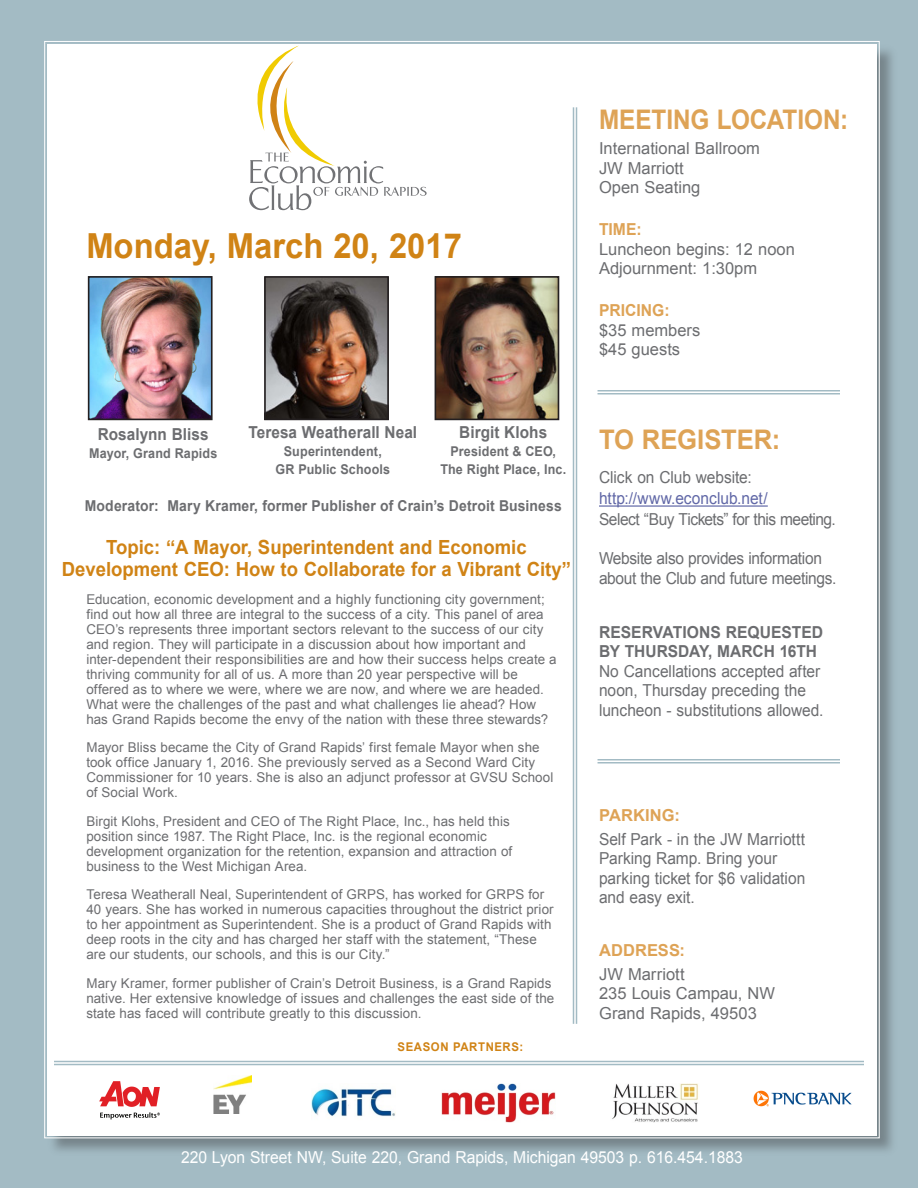
<style>
.page{position:relative;width:918px;height:1188px;background:#a3bbc4}
.page>*{position:absolute;margin:0;border:0;box-sizing:border-box;transform-origin:0 0}
.t1{font:700 34.5px "Arial";color:#d08315;scale:.95 1}
.t2{font:700 27px "Arial";letter-spacing:-.005em;color:#dea356;scale:.9 1}
.t3{font:700 27px "Arial";letter-spacing:-.005em;color:#dea356;scale:.95 1}
.t4{font:700 19.5px/22.5px "Arial";color:#d08315;text-align:center;scale:.95 1}
.t5{font:16.5px/19.5px "Arial";color:#6c6d70;scale:.94 1}
.t6{font:16.5px/19.5px "Arial";color:#6c6d70}
.t7{font:16.5px "Arial";color:#fff;scale:.95 1}
.t8{font:16.5px/19.5px "Arial";letter-spacing:-.02em;color:#6c6d70;scale:.94 1}
.t9{font:700 16.5px "Arial";color:#6c6d70;scale:.93 1}
.t10{font:700 16.5px/19.5px "Arial";color:#6c6d70;scale:.95 1}
.t11{font:16.5px "Arial";letter-spacing:-.03em;color:#6c6d70;scale:.94 1}
.t12{font:16.5px "Arial";color:#6168a7;scale:.94 1}
.t13{font:700 16.5px "Arial";color:#dea356}
.t14{font:700 16.5px "Arial";color:#dea356;scale:.95 1}
.t15{font:700 15px "Arial";letter-spacing:.01em;color:#6c6d70;scale:.93 1}
.t16{font:13.5px/15px "Arial";letter-spacing:.005em;color:#6c6d70}
.t17{font:700 13.5px/18px "Arial";letter-spacing:.01em;color:#6c6d70;text-align:center;scale:.93 1}
.t18{font:700 12px "Arial";letter-spacing:.05em;color:#d08315;scale:.95 1}
</style>
<div class="page">
<div style="left:47px;top:44px;width:851px;height:1113px;background:#231f20;opacity:.35"></div>
<div style="left:44px;top:41px;width:836px;height:1098px;background:#fff"></div>
<hr style="left:54px;top:1061px;width:810px;height:4px;background:#e7edef">
<hr style="left:54px;top:1061px;width:810px;height:1px;background:#a3bbc4">
<hr style="left:54px;top:1064px;width:810px;height:1px;background:#a3bbc4">
<hr style="left:573px;top:107px;width:4px;height:917px;background:#e8eef0">
<hr style="left:576px;top:107px;width:1px;height:917px;background:#a3bbc4">
<hr style="left:573px;top:107px;width:1px;height:917px;background:#a3bbc4">
<svg style="left:598px;top:391px;width:242px;height:2px"></svg>
<hr style="left:598px;top:390px;width:242px;height:1px;background:#a3bbc4">
<hr style="left:598px;top:393px;width:242px;height:1px;background:#a3bbc4">
<svg style="left:598px;top:760px;width:242px;height:4px"></svg>
<hr style="left:598px;top:759px;width:242px;height:1px;background:#a3bbc4">
<hr style="left:598px;top:762px;width:242px;height:1px;background:#a3bbc4">
<hr style="left:599px;top:505px;width:169px;height:2px;background:#6168a7">
<svg style="left:249px;top:46px;width:178px;height:164px;background:#f7f5ee"></svg>
<img style="left:91px;top:279px;width:119px;height:138px">
<div style="left:88px;top:276px;width:125px;height:144px;border:2px solid #231f20"></div>
<img style="left:267px;top:279px;width:119px;height:138px">
<div style="left:264px;top:276px;width:125px;height:144px;border:2px solid #231f20"></div>
<img style="left:438px;top:279px;width:118px;height:138px">
<div style="left:435px;top:276px;width:124px;height:144px;border:2px solid #231f20"></div>
<div style="left:438px;top:1069px;width:127px;height:65px;background:#fff"></div>
<img style="left:441px;top:1083px;width:114px;height:39px">
<img style="left:87px;top:1069px;width:85px;height:61px">
<div style="left:199px;top:1074px;width:62px;height:48px;background:#fff"></div>
<img style="left:213px;top:1076px;width:39px;height:37px">
<div style="left:301px;top:1069px;width:97px;height:65px;background:#fff"></div>
<img style="left:311px;top:1088px;width:85px;height:29px">
<div style="left:599px;top:1069px;width:116px;height:65px;background:#fff"></div>
<img style="left:612px;top:1083px;width:86px;height:40px">
<img style="left:747px;top:1084px;width:107px;height:30px">
<h1 class="t1" style="left:86px;top:223px;width:397px">Monday, March 20, 2017</h1>
<p class="t9" style="left:98px;top:423px;width:121px">Rosalynn Bliss</p>
<p class="t17" style="left:89px;top:444px;width:139px">Mayor, Grand Rapids</p>
<p class="t9" style="left:249px;top:421px;width:183px">Teresa Weatherall Neal</p>
<p class="t17" style="left:276px;top:443px;width:125px">Superintendent,<br>GR Public Schools</p>
<p class="t9" style="left:459px;top:421px;width:96px">Birgit Klohs</p>
<p class="t17" style="left:440px;top:443px;width:137px">President &amp; CEO,<br>The Right Place, Inc.</p>
<p class="t15" style="left:85px;top:496px;width:514px">Moderator: Mary Kramer, former Publisher of Crain’s Detroit Business</p>
<h3 class="t4" style="left:62px;top:536px;width:538px">Topic: “A Mayor, Superintendent and Economic<br>Development CEO: How to Collaborate for a Vibrant City”</h3>
<p class="t16" style="left:86px;top:592px;width:472px">Education, economic development and a highly functioning city government; find out how all three are integral to the success of a city. This panel of area CEO’s represents three important sectors relevant to the success of our city and region. They will participate in a discussion about how important and inter-dependent their responsibilities are and how their success helps create a thriving community for all of us. A more than 20 year perspective will be offered as to where we were, where we are now, and where we are headed.<br>What were the challenges of the past and what challenges lie ahead? How has Grand Rapids become the envy of the nation with these three stewards?</p>
<p class="t16" style="left:86px;top:740px;width:469px">Mayor Bliss became the City of Grand Rapids’ first female Mayor when she took office January 1, 2016. She previously served as a Second Ward City Commissioner for 10 years. She is also an adjunct professor at GVSU School of Social Work.</p>
<p class="t16" style="left:86px;top:814px;width:427px">Birgit Klohs, President and CEO of The Right Place, Inc., has held this position since 1987. The Right Place, Inc. is the regional economic development organization for the retention, expansion and attraction of business to the West Michigan Area.</p>
<p class="t16" style="left:86px;top:887px;width:469px">Teresa Weatherall Neal, Superintendent of GRPS, has worked for GRPS for 40 years. She has worked in numerous capacities throughout the district prior to her appointment as Superintendent. She is a product of Grand Rapids with deep roots in the city and has charged her staff with the statement, “These are our students, our schools, and this is our City.”</p>
<p class="t16" style="left:86px;top:976px;width:470px">Mary Kramer, former publisher of Crain’s Detroit Business, is a Grand Rapids native. Her extensive knowledge of issues and challenges the east side of the state has faced will contribute greatly to this discussion.</p>
<p class="t18" style="left:398px;top:1039px;width:134px">SEASON PARTNERS:</p>
<h2 class="t2" style="left:599px;top:101px;width:278px">MEETING LOCATION:</h2>
<p class="t6" style="left:599px;top:139px;width:162px">International Ballroom<br>JW Marriott<br>Open Seating</p>
<p class="t14" style="left:599px;top:218px;width:46px">TIME:</p>
<p class="t6" style="left:599px;top:239px;width:197px">Luncheon begins: 12 noon<br>Adjournment: 1:30pm</p>
<p class="t14" style="left:599px;top:299px;width:76px">PRICING:</p>
<p class="t6" style="left:599px;top:320px;width:103px">$35 members $45 guests</p>
<h2 class="t3" style="left:599px;top:421px;width:193px">TO REGISTER:</h2>
<p class="t5" style="left:599px;top:468px;width:164px">Click on Club website:</p>
<p class="t12" style="left:599px;top:488px;width:181px">http://www.econclub.net/</p>
<p class="t11" style="left:599px;top:509px;width:254px">Select “Buy Tickets” for this meeting.</p>
<p class="t8" style="left:599px;top:549px;width:254px">Website also provides information about the Club and future meetings.</p>
<p class="t10" style="left:599px;top:623px;width:238px">RESERVATIONS REQUESTED<br>BY THURSDAY, MARCH 16TH</p>
<p class="t5" style="left:599px;top:661px;width:240px">No Cancellations accepted after noon, Thursday preceding the luncheon - substitutions allowed.</p>
<p class="t13" style="left:599px;top:804px;width:82px">PARKING:</p>
<p class="t5" style="left:599px;top:829px;width:221px">Self Park - in the JW Marriottt<br>Parking Ramp. Bring your parking ticket for $6 validation and easy exit.</p>
<p class="t13" style="left:599px;top:939px;width:88px">ADDRESS:</p>
<p class="t6" style="left:599px;top:964px;width:178px">JW Marriott<br>235 Louis Campau, NW<br>Grand Rapids, 49503</p>
<p class="t7" style="left:181px;top:1146px;width:593px">220 Lyon Street NW, Suite 220, Grand Rapids, Michigan 49503 p. 616.454.1883</p>
</div>
